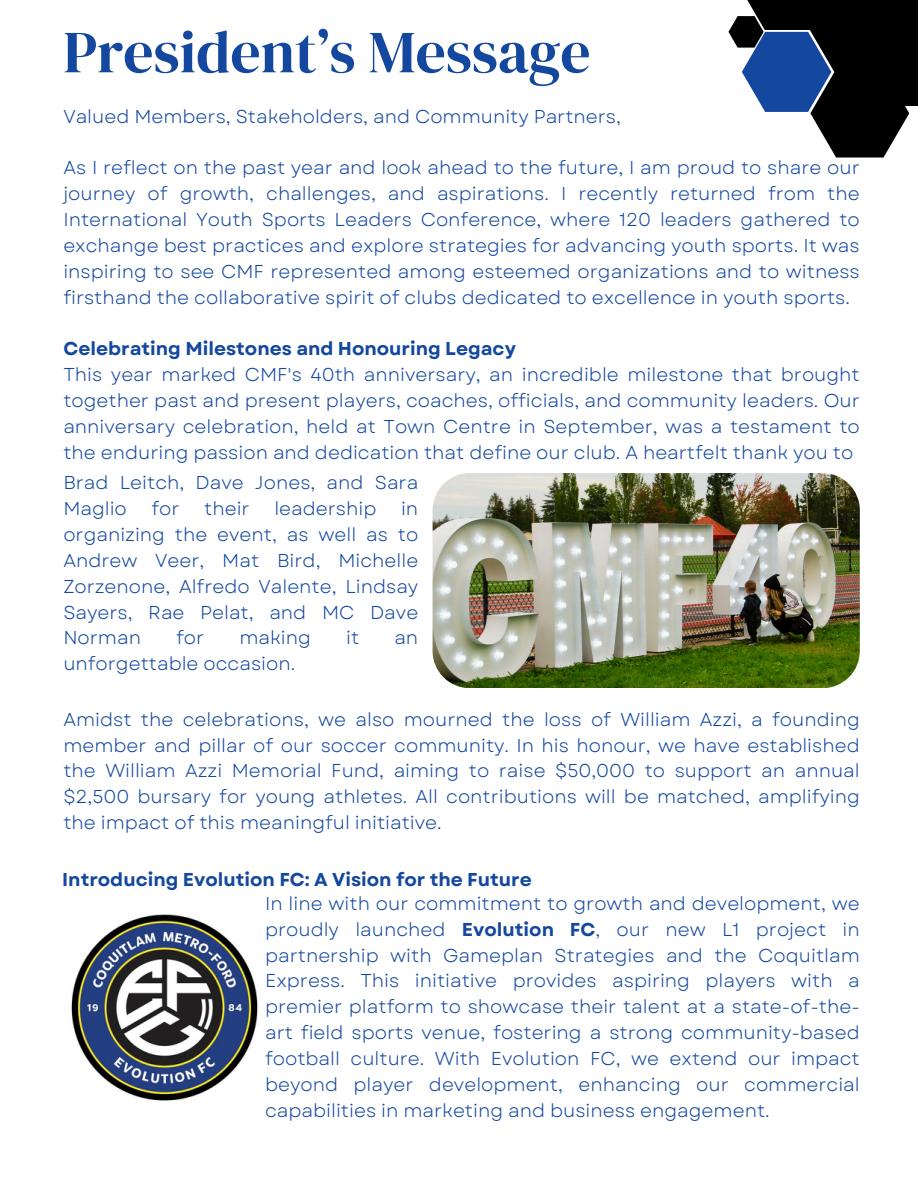
<style>
.page{position:relative;width:918px;height:1188px;background:#fff}
.page>*{position:absolute;margin:0;border:0;box-sizing:border-box;transform-origin:0 0}
.t1{font:59.7px "DM Serif Display";color:#14489f}
.t2{font:18.6px/25.8px "Garet";color:#14489f;text-align:justify}
.t3{font:700 18.6px "Garet";color:#14489f}
.s1{font-weight:700}
</style>
<div class="page">
<div style="left:792px;top:0;width:126px;height:106px;background:#000"></div>
<svg style="left:728px;top:16px;width:181px;height:142px"></svg>
<div style="left:739px;top:0;width:107px;height:30px;background:#000"></div>
<img style="left:433px;top:473px;width:427px;height:215px;border-radius:37px">
<img style="left:71px;top:914px;width:187px;height:187px">
<h1 class="t1" style="left:63px;top:10px;width:529px">President’s Message</h1>
<p class="t2" style="left:63px;top:103px;width:559px">Valued Members, Stakeholders, and Community Partners,</p>
<p class="t2" style="left:63px;top:155px;width:798px">As I reflect on the past year and look ahead to the future, I am proud to share our journey of growth, challenges, and aspirations. I recently returned from the International Youth Sports Leaders Conference, where 120 leaders gathered to exchange best practices and explore strategies for advancing youth sports. It was inspiring to see CMF represented among esteemed organizations and to witness firsthand the collaborative spirit of clubs dedicated to excellence in youth sports.</p>
<p class="t3" style="left:63px;top:336px;width:454px">Celebrating Milestones and Honouring Legacy</p>
<p class="t2" style="left:63px;top:362px;width:798px">This year marked CMF's 40th anniversary, an incredible milestone that brought together past and present players, coaches, officials, and community leaders. Our anniversary celebration, held at Town Centre in September, was a testament to the enduring passion and dedication that define our club. A heartfelt thank you to</p>
<p class="t2" style="left:63px;top:470px;width:356px">Brad Leitch, Dave Jones, and Sara<br>Maglio</p>
<p class="t2" style="left:152px;top:496px;width:30px">for</p>
<p class="t2" style="left:204px;top:496px;width:47px">their</p>
<p class="t2" style="left:274px;top:496px;width:104px">leadership</p>
<p class="t2" style="left:63px;top:496px;width:356px;text-indent:338px">in organizing the event, as well as to Andrew Veer, Mat Bird, Michelle Zorzenone, Alfredo Valente, Lindsay Sayers, Rae Pelat, and MC Dave Norman</p>
<p class="t2" style="left:176px;top:625px;width:30px">for</p>
<p class="t2" style="left:239px;top:625px;width:73px">making</p>
<p class="t2" style="left:346px;top:625px;width:15px">it</p>
<p class="t2" style="left:394px;top:625px;width:25px">an</p>
<p class="t2" style="left:63px;top:651px;width:233px">unforgettable occasion.</p>
<p class="t2" style="left:63px;top:706px;width:798px">Amidst the celebrations, we also mourned the loss of William Azzi, a founding member and pillar of our soccer community. In his honour, we have established the William Azzi Memorial Fund, aiming to raise $50,000 to support an annual $2,500 bursary for young athletes. All contributions will be matched, amplifying the impact of this meaningful initiative.</p>
<h2 class="t3" style="left:62px;top:866px;width:471px">Introducing Evolution FC: A Vision for the Future</h2>
<p class="t2" style="left:265px;top:891px;width:596px">In line with our commitment to growth and development, we proudly launched <span class="s1">Evolution FC</span>, our new L1 project in partnership with Gameplan Strategies and the Coquitlam Express. This initiative provides aspiring players with a premier platform to showcase their talent at a state-of-the&shy;art field sports venue, fostering a strong community-based football culture. With Evolution FC, we extend our impact beyond player development, enhancing our commercial capabilities in marketing and business engagement.</p>
</div>
